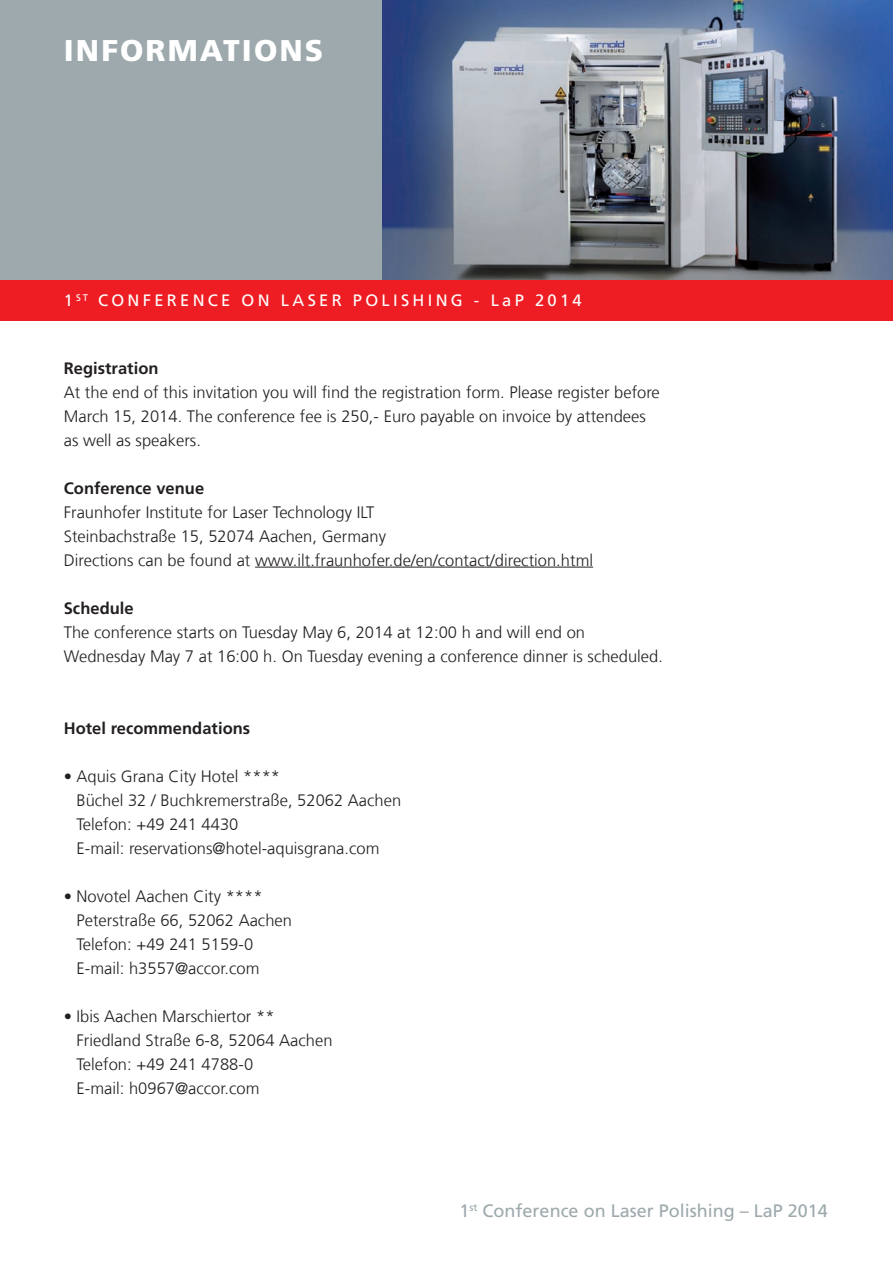
<style>
.page{position:relative;width:893px;height:1263px;background:#fff}
.page>*{position:absolute;margin:0;border:0;box-sizing:border-box;transform-origin:0 0}
.t1{font:900 30px "Frutiger LT Com";letter-spacing:.07em;color:#fff}
.t2{font:18px "Frutiger LT Com";color:#9da9ad}
.t3{font:300 16.5px/24px "Frutiger LT Com";color:#231f20}
.t4{font:700 16.5px "Frutiger LT Com";color:#231f20}
.t5{font:16.5px "Frutiger LT Com";letter-spacing:.2em;color:#fff}
</style>
<div class="page">
<div style="left:0;top:0;width:893px;height:285px;background:#9da9ad"></div>
<img style="left:383px;top:0;width:510px;height:280px">
<hr style="left:255px;top:567px;width:338px;height:1px;background:#231f20">
<div style="left:0;top:280px;width:893px;height:40px;background:#ee1d23"></div>
<h1 class="t1" style="left:64px;top:32px;width:372px">PARTNERS OF THE ICTM</h1>
<h1 class="t1" style="left:64px;top:32px;width:261px">INFORMATIONS</h1>
<p class="t5" style="left:64px;top:291px;width:519px">1 <sup>st</sup> Conf erence on Laser Pol ishing - LaP 2014</p>
<p class="t4" style="left:64px;top:358px;width:96px">Registration</p>
<p class="t3" style="left:64px;top:380px;width:598px">At the end of this invitation you will find the registration form. Please register before<br>March 15, 2014. The conference fee is 250,- Euro payable on invoice by attendees as well as speakers.</p>
<p class="t4" style="left:64px;top:478px;width:142px">Conference venue</p>
<p class="t3" style="left:64px;top:500px;width:531px">Fraunhofer Institute for Laser Technology ILT<br>Steinbachstraße 15, 52074 Aachen, Germany<br>Directions can be found at www.ilt.fraunhofer.de/en/contact/direction.html</p>
<p class="t4" style="left:64px;top:598px;width:71px">Schedule</p>
<p class="t3" style="left:64px;top:620px;width:601px">The conference starts on Tuesday May 6, 2014 at 12:00 h and will end on<br>Wednesday May 7 at 16:00 h. On Tuesday evening a conference dinner is scheduled.</p>
<p class="t4" style="left:64px;top:718px;width:188px">Hotel recommendations</p>
<p class="t3" style="left:77px;top:764px;width:326px;text-indent:-13px">• Aquis Grana City Hotel ****<br>Büchel 32 / Buchkremerstraße, 52062 Aachen Telefon: +49 241 4430<br>E-mail: reservations@hotel-aquisgrana.com</p>
<p class="t3" style="left:77px;top:884px;width:217px;text-indent:-13px">• Novotel Aachen City ****<br>Peterstraße 66, 52062 Aachen<br>Telefon: +49 241 5159-0<br>E-mail: h3557@accor.com</p>
<p class="t3" style="left:77px;top:1004px;width:257px;text-indent:-13px">• Ibis Aachen Marschiertor **<br>Friedland Straße 6-8, 52064 Aachen<br>Telefon: +49 241 4788-0<br>E-mail: h0967@accor.com</p>
<p class="t2" style="left:459px;top:1200px;width:370px">1<sup>st</sup> Conference on Laser Polishing – LaP 2014</p>
</div>
